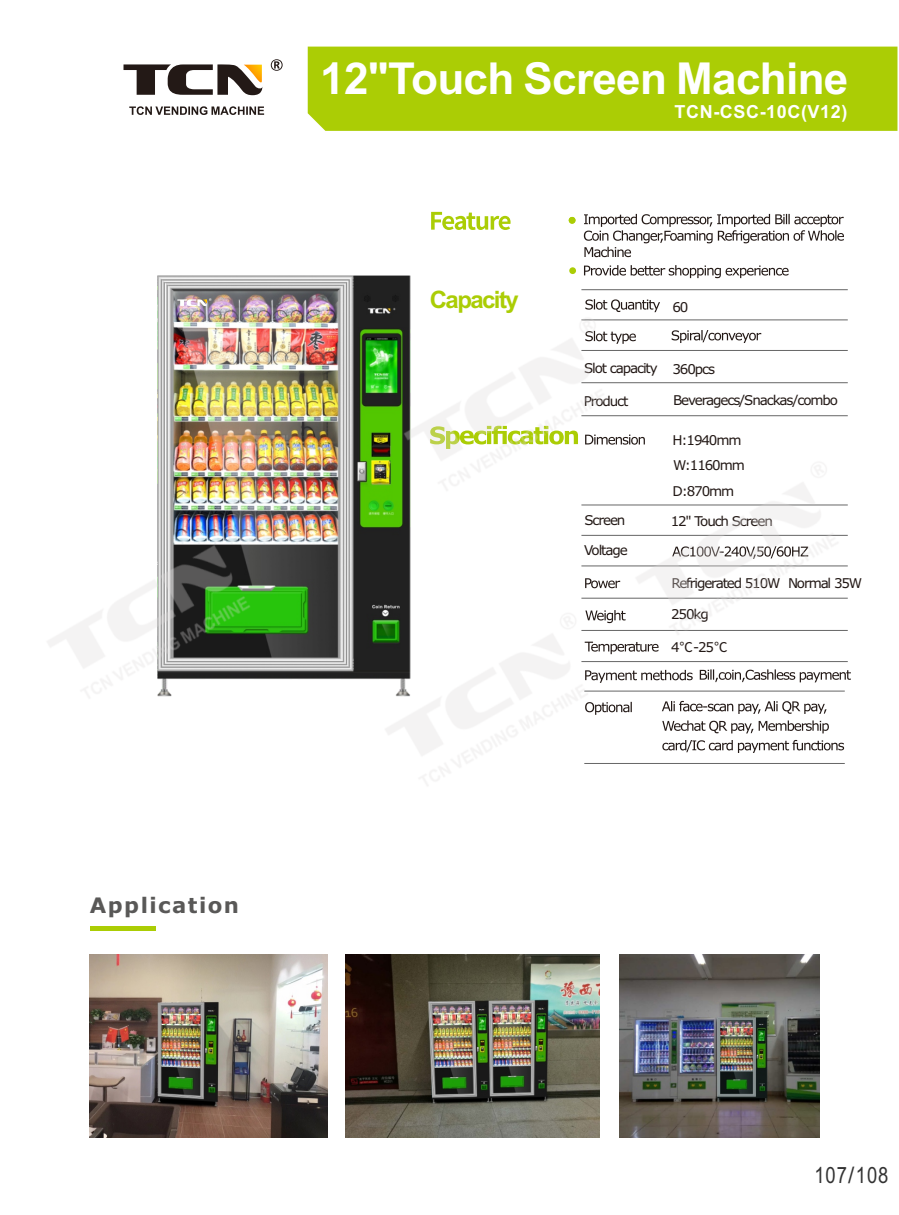
<style>
.page{position:relative;width:899px;height:1215px;background:#fff}
.page>*{position:absolute;margin:0;border:0;box-sizing:border-box;transform-origin:0 0}
.t1{font:700 44.1px "Arial";letter-spacing:-.015em;color:#fff}
.t2{font:700 24px "Arial";letter-spacing:-.065em;color:#abcd05}
.t3{font:22.5px "Arial Narrow";letter-spacing:.045em;color:#333}
.t4{font:700 21.3px "Verdana";letter-spacing:.07em;color:#595857}
.t5{font:700 18px "Arial";letter-spacing:.03em;color:#fff}
.t6{font:13.5px/25.7px "Verdana";letter-spacing:-.085em;color:#231916}
.s1{font-family:"Source Han Sans CN"}
.s2{font-family:"Arial"}
</style>
<div class="page">
<div style="left:90px;top:926px;width:65px;height:5px;background:#abcd05"></div>
<div style="left:308px;top:47px;width:589px;height:84px;background:#abcd05"></div>
<svg style="left:431px;top:212px;width:79px;height:18px"></svg>
<img style="left:90px;top:954px;width:237px;height:183px">
<img style="left:346px;top:954px;width:253px;height:183px">
<img style="left:619px;top:954px;width:200px;height:183px">
<div style="left:568px;top:217px;width:7px;height:7px;background:#abcd05;border-radius:50%"></div>
<svg style="left:584px;top:214px;width:260px;height:43px"></svg>
<svg style="left:123px;top:64px;width:140px;height:31px"></svg>
<svg style="left:271px;top:59px;width:11px;height:12px"></svg>
<svg style="left:129px;top:106px;width:135px;height:9px"></svg>
<img style="left:47px;top:265px;width:804px;height:521px">
<h1 class="t1" style="left:320px;top:62px;width:529px">12"Touch Screen Machine</h1>
<h3 class="t5" style="left:674px;top:104px;width:174px">TCN-CSC-10C(V12)</h3>
<h2 class="t2" style="left:430px;top:291px;width:90px">Capacity</h2>
<p class="t6" style="left:672px;top:295px;width:18px">60</p>
<p class="t6" style="left:584px;top:356px;width:75px">Slot capacity</p>
<p class="t6" style="left:672px;top:357px;width:44px">360pcs</p>
<p class="t6" style="left:584px;top:389px;width:46px">Product</p>
<p class="t6" style="left:673px;top:389px;width:166px">Beveragecs/Snackas/combo</p>
<p class="t6" style="left:672px;top:428px;width:74px">H:1940mm<br>W:1160mm<br>D:870mm</p>
<p class="t6" style="left:584px;top:509px;width:43px">Screen</p>
<p class="t6" style="left:670px;top:509px;width:104px">12" Touch Screen</p>
<p class="t6" style="left:584px;top:539px;width:45px">Voltage</p>
<p class="t6" style="left:671px;top:571px;width:192px">Refrigerated 510W Normal 35W</p>
<p class="t6" style="left:671px;top:603px;width:39px">250kg</p>
<p class="t6" style="left:671px;top:635px;width:58px">4<span class="s1">℃</span>-25<span class="s1">℃</span></p>
<h3 class="t4" style="left:90px;top:897px;width:151px">Application</h3>
<h3 class="t3" style="left:814px;top:1167px;width:76px">107<span class="s2">/</span>108</h3>
</div>
